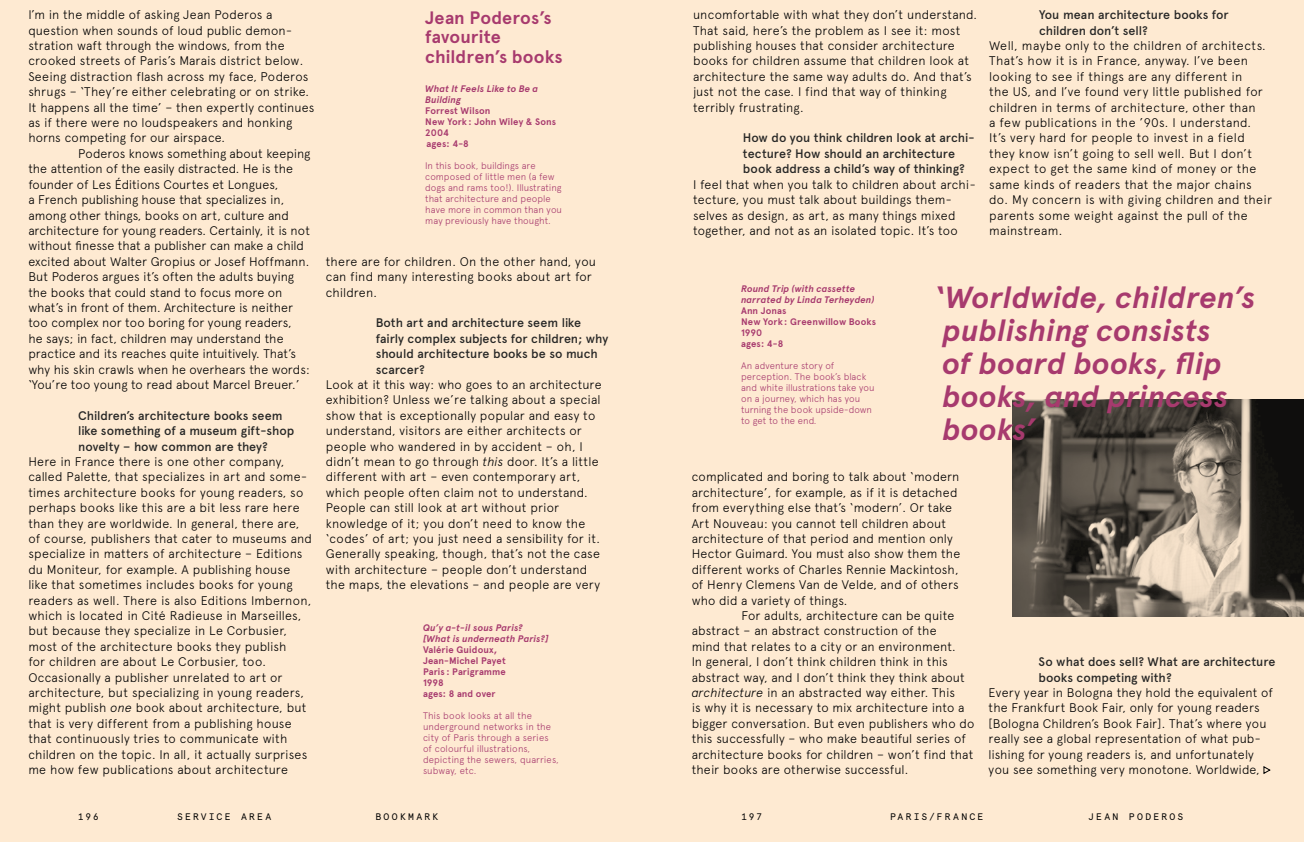
<style>
.page{position:relative;width:1304px;height:842px;background:#fff}
.page>*{position:absolute;margin:0;border:0;box-sizing:border-box;transform-origin:0 0}
.t1{font:italic 700 30.5px/33px "Apercu";letter-spacing:-.005em;color:#a73a6e}
.t2{font:700 18px/19.8px "Apercu";letter-spacing:.005em;color:#a73a6e}
.t3{font:300 12.5px/15.4px "Apercu";letter-spacing:.01em;color:#000}
.t4{font:500 12.5px/15.4px "Apercu";letter-spacing:-.005em;color:#272726}
.t5{font:300 9.5px/11px "Apercu";color:#a73a6e}
.t6{font:700 9.5px/11px "Apercu";letter-spacing:.01em;color:#a73a6e}
.t7{font:italic 700 9.5px/11px "Apercu";letter-spacing:.005em;color:#a73a6e}
.t8{font:9.5px "Apercu Mono";letter-spacing:.23em;color:#000}
.s1{font-style:italic}
</style>
<div class="page">
<div style="left:0;top:0;width:652px;height:842px;background:#feead2"></div>
<div style="left:652px;top:0;width:652px;height:842px;background:#feead2"></div>
<img style="left:1012px;top:399px;width:292px;height:217px">
<svg style="left:1263px;top:766px;width:8px;height:8px"></svg>
<p class="t3" style="left:28px;top:7px;width:288px">I’m in the middle of asking Jean Poderos a question when sounds of loud public demon&shy;stration waft through the windows, from the crooked streets of Paris’s Marais district below.<br>Seeing distraction flash across my face, Poderos shrugs – ‘They’re either celebrating or on strike.<br>It happens all the time’ – then expertly continues as if there were no loudspeakers and honking horns competing for our airspace.</p>
<p class="t3" style="left:28px;top:146px;width:284px;text-indent:50px">Poderos knows something about keeping the attention of the easily distracted. He is the founder of Les Éditions Courtes et Longues,<br>a French publishing house that specializes in, among other things, books on art, culture and architecture for young readers. Certainly, it is not without finesse that a publisher can make a child excited about Walter Gropius or Josef Hoffmann.<br>But Poderos argues it’s often the adults buying the books that could stand to focus more on what’s in front of them. Architecture is neither too complex nor too boring for young readers,<br>he says; in fact, children may understand the practice and its reaches quite intuitively. That’s why his skin crawls when he overhears the words: ‘You’re too young to read about Marcel Breuer.’</p>
<p class="t4" style="left:78px;top:408px;width:218px">Children’s architecture books seem like something of a museum gift-shop novelty – how common are they?</p>
<p class="t3" style="left:28px;top:454px;width:285px">Here in France there is one other company, called Palette, that specializes in art and some&shy;times architecture books for young readers, so perhaps books like this are a bit less rare here than they are worldwide. In general, there are, of course, publishers that cater to museums and specialize in matters of architecture – Editions du Moniteur, for example. A publishing house like that sometimes includes books for young readers as well. There is also Editions Imbernon, which is located in Cité Radieuse in Marseilles, but because they specialize in Le Corbusier, most of the architecture books they publish<br>for children are about Le Corbusier, too.<br>Occasionally a publisher unrelated to art or architecture, but specializing in young readers, might publish <span class="s1">one</span> book about architecture, but that is very different from a publishing house that continuously tries to communicate with children on the topic. In all, it actually surprises me how few publications about architecture</p>
<h2 class="t2" style="left:425px;top:8px;width:139px">Jean Poderos’s favourite children’s books</h2>
<p class="t7" style="left:425px;top:83px;width:115px">What It Feels Like to Be a<br>Building</p>
<p class="t6" style="left:425px;top:105px;width:132px">Forrest Wilson<br>New York : John Wiley &amp; Sons<br>2004<br>ages: 4-8</p>
<p class="t5" style="left:425px;top:160px;width:138px">In this book, buildings are composed of little men (a few dogs and rams too!). Illustrating that architecture and people have more in common than you may previously have thought.</p>
<p class="t3" style="left:326px;top:253px;width:272px">there are for children. On the other hand, you can find many interesting books about art for children.</p>
<p class="t4" style="left:376px;top:315px;width:234px">Both art and architecture seem like fairly complex subjects for children; why should architecture books be so much scarcer?</p>
<p class="t3" style="left:326px;top:377px;width:277px">Look at it this way: who goes to an architecture exhibition? Unless we’re talking about a special show that is exceptionally popular and easy to understand, visitors are either architects or people who wandered in by accident – oh, I didn’t mean to go through <span class="s1">this</span> door. It’s a little different with art – even contemporary art, which people often claim not to understand.<br>People can still look at art without prior knowledge of it; you don’t need to know the ‘codes’ of art; you just need a sensibility for it.<br>Generally speaking, though, that’s not the case with architecture – people don’t understand the maps, the elevations – and people are very</p>
<p class="t7" style="left:423px;top:622px;width:127px">Qu’y a-t-il sous Paris? [What is underneath Paris?]</p>
<p class="t6" style="left:423px;top:644px;width:84px">Valérie Guidoux,<br>Jean-Michel Payet<br>Paris : Parigramme<br>1998<br>ages: 8 and over</p>
<p class="t5" style="left:423px;top:710px;width:137px">This book looks at all the underground networks in the city of Paris through a series of colourful illustrations, depicting the sewers, quarries, subway, etc.</p>
<p class="t3" style="left:693px;top:7px;width:285px">uncomfortable with what they don’t understand.<br>That said, here’s the problem as I see it: most publishing houses that consider architecture books for children assume that children look at architecture the same way adults do. And that’s just not the case. I find that way of thinking terribly frustrating.</p>
<p class="t4" style="left:743px;top:130px;width:233px">How do you think children look at archi&shy;tecture? How should an architecture book address a child’s way of thinking?</p>
<p class="t3" style="left:693px;top:176px;width:284px">I feel that when you talk to children about archi&shy;tecture, you must talk about buildings them&shy;selves as design, as art, as many things mixed together, and not as an isolated topic. It’s too</p>
<p class="t4" style="left:1039px;top:7px;width:191px">You mean architecture books for children don’t sell?</p>
<p class="t3" style="left:989px;top:38px;width:284px">Well, maybe only to the children of architects.<br>That’s how it is in France, anyway. I’ve been looking to see if things are any different in<br>the US, and I’ve found very little published for children in terms of architecture, other than<br>a few publications in the ’90s. I understand.<br>It’s very hard for people to invest in a field they know isn’t going to sell well. But I don’t expect to get the same kind of money or the same kinds of readers that the major chains do. My concern is with giving children and their parents some weight against the pull of the mainstream.</p>
<p class="t7" style="left:741px;top:283px;width:135px">Round Trip (with cassette narrated by Linda Terheyden)</p>
<p class="t6" style="left:741px;top:305px;width:137px">Ann Jonas<br>New York : Greenwillow Books<br>1990<br>ages: 4-8</p>
<p class="t5" style="left:741px;top:360px;width:135px">An adventure story of perception. The book’s black and white illustrations take you on a journey, which has you turning the book upside-down to get to the end.</p>
<h1 class="t1" style="left:935px;top:280px;width:322px">‘Worldwide, children’s publishing consists<br>of board books, flip books, and princess books’</h1>
<p class="t3" style="left:692px;top:469px;width:270px">complicated and boring to talk about ‘modern architecture’, for example, as if it is detached from everything else that’s ‘modern’. Or take Art Nouveau: you cannot tell children about architecture of that period and mention only Hector Guimard. You must also show them the different works of Charles Rennie Mackintosh, of Henry Clemens Van de Velde, and of others who did a variety of things.</p>
<p class="t3" style="left:692px;top:608px;width:284px;text-indent:50px">For adults, architecture can be quite abstract – an abstract construction of the<br>mind that relates to a city or an environment.<br>In general, I don’t think children think in this abstract way, and I don’t think they think about <span class="s1">architecture</span> in an abstracted way either. This<br>is why it is necessary to mix architecture into a bigger conversation. But even publishers who do this successfully – who make beautiful series of architecture books for children – won’t find that their books are otherwise successful.</p>
<p class="t4" style="left:1038px;top:654px;width:239px">So what does sell? What are architecture books competing with?</p>
<p class="t3" style="left:989px;top:685px;width:286px">Every year in Bologna they hold the equivalent of the Frankfurt Book Fair, only for young readers [Bologna Children’s Book Fair]. That’s where you really see a global representation of what pub&shy;lishing for young readers is, and unfortunately you see something very monotone. Worldwide,</p>
<p class="t8" style="left:78px;top:811px;width:22px">196</p>
<p class="t8" style="left:177px;top:811px;width:96px">SERVICE AREA</p>
<p class="t8" style="left:375px;top:811px;width:65px">BOOKMARK</p>
<p class="t8" style="left:741px;top:811px;width:22px">197</p>
<p class="t8" style="left:890px;top:811px;width:95px">PARIS/FRANCE</p>
<p class="t8" style="left:1088px;top:811px;width:96px">JEAN PODEROS</p>
</div>
